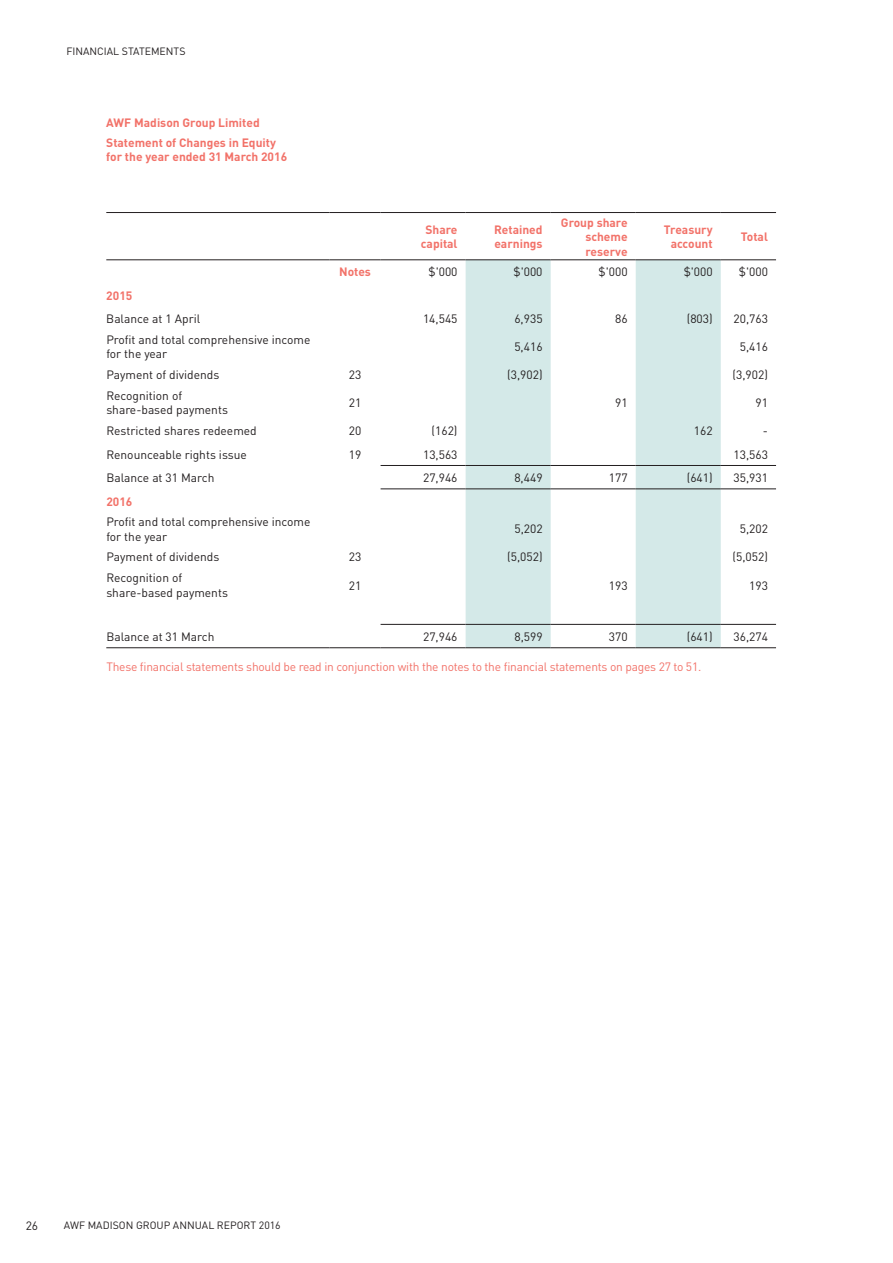
<style>
.page{position:relative;width:893px;height:1263px;background:#fff}
.page>*{position:absolute;margin:0;border:0;box-sizing:border-box;transform-origin:0 0}
.t1{font:12px/14.4px "DIN";color:#231f20}
.t2{font:700 12px/14.4px "DIN";color:#f27269}
.t3{font:12px "DIN";letter-spacing:-.02em;color:#f27269}
.t4{font:10.5px "DIN";color:#231f20}
</style>
<div class="page">
<svg style="left:466px;top:260px;width:255px;height:387px;fill:#d4e9e8"></svg>
<hr style="left:106px;top:212px;width:224px;height:1px;background:#231f20">
<hr style="left:330px;top:212px;width:51px;height:1px;background:#231f20">
<hr style="left:381px;top:212px;width:85px;height:1px;background:#231f20">
<hr style="left:466px;top:212px;width:85px;height:1px;background:#231f20">
<hr style="left:551px;top:212px;width:85px;height:1px;background:#231f20">
<hr style="left:636px;top:212px;width:85px;height:1px;background:#231f20">
<hr style="left:721px;top:212px;width:55px;height:1px;background:#231f20">
<hr style="left:106px;top:259px;width:224px;height:1px;background:#231f20">
<hr style="left:330px;top:259px;width:51px;height:1px;background:#231f20">
<hr style="left:381px;top:259px;width:85px;height:1px;background:#231f20">
<hr style="left:466px;top:259px;width:85px;height:1px;background:#231f20">
<hr style="left:551px;top:259px;width:85px;height:1px;background:#231f20">
<hr style="left:636px;top:259px;width:85px;height:1px;background:#231f20">
<hr style="left:721px;top:259px;width:55px;height:1px;background:#231f20">
<hr style="left:106px;top:647px;width:224px;height:1px;background:#231f20">
<hr style="left:330px;top:647px;width:51px;height:1px;background:#231f20">
<hr style="left:381px;top:647px;width:85px;height:1px;background:#231f20">
<hr style="left:466px;top:647px;width:85px;height:1px;background:#231f20">
<hr style="left:551px;top:647px;width:85px;height:1px;background:#231f20">
<hr style="left:636px;top:647px;width:85px;height:1px;background:#231f20">
<hr style="left:721px;top:647px;width:55px;height:1px;background:#231f20">
<hr style="left:381px;top:624px;width:85px;height:1px;background:#231f20">
<hr style="left:466px;top:624px;width:85px;height:1px;background:#231f20">
<hr style="left:551px;top:624px;width:85px;height:1px;background:#231f20">
<hr style="left:636px;top:624px;width:85px;height:1px;background:#231f20">
<hr style="left:721px;top:624px;width:55px;height:1px;background:#231f20">
<hr style="left:381px;top:489px;width:85px;height:1px;background:#231f20">
<hr style="left:466px;top:489px;width:85px;height:1px;background:#231f20">
<hr style="left:551px;top:489px;width:85px;height:1px;background:#231f20">
<hr style="left:636px;top:489px;width:85px;height:1px;background:#231f20">
<hr style="left:721px;top:489px;width:55px;height:1px;background:#231f20">
<hr style="left:381px;top:465px;width:85px;height:1px;background:#231f20">
<hr style="left:466px;top:465px;width:85px;height:1px;background:#231f20">
<hr style="left:551px;top:465px;width:85px;height:1px;background:#231f20">
<hr style="left:636px;top:465px;width:85px;height:1px;background:#231f20">
<hr style="left:721px;top:465px;width:55px;height:1px;background:#231f20">
<p class="t4" style="left:66px;top:45px;width:121px">FINANCIAL STATEMENTS</p>
<p class="t2" style="left:106px;top:112px;width:171px;line-height:19.8px">AWF Madison Group Limited<br>Statement of Changes in Equity</p>
<p class="t2" style="left:106px;top:149px;width:182px">for the year ended 31 March 2016</p>
<p class="t2" style="left:421px;top:222px;width:38px;text-align:center">Share capital</p>
<p class="t2" style="left:494px;top:222px;width:50px">Retained earnings</p>
<p class="t2" style="left:585px;top:215px;width:44px;text-align:justify;text-indent:-24px">Group share scheme reserve</p>
<p class="t2" style="left:664px;top:222px;width:50px;text-align:center">Treasury account</p>
<p class="t2" style="left:741px;top:229px;width:29px">Total</p>
<p class="t2" style="left:339px;top:264px;width:33px">Notes</p>
<p class="t1" style="left:428px;top:265px;width:31px">$'000</p>
<p class="t1" style="left:514px;top:265px;width:31px">$'000</p>
<p class="t1" style="left:599px;top:265px;width:31px">$'000</p>
<p class="t1" style="left:684px;top:265px;width:31px">$'000</p>
<p class="t1" style="left:739px;top:265px;width:31px">$'000</p>
<p class="t2" style="left:106px;top:288px;width:28px">2015</p>
<p class="t1" style="left:106px;top:311px;width:96px">Balance at 1 April</p>
<p class="t1" style="left:423px;top:311px;width:36px">14,545</p>
<p class="t1" style="left:514px;top:311px;width:30px">6,935</p>
<p class="t1" style="left:615px;top:311px;width:14px">86</p>
<p class="t1" style="left:687px;top:311px;width:27px">(803)</p>
<p class="t1" style="left:733px;top:311px;width:36px">20,763</p>
<p class="t1" style="left:106px;top:332px;width:206px">Profit and total comprehensive income for the year</p>
<p class="t1" style="left:514px;top:339px;width:30px">5,416</p>
<p class="t1" style="left:740px;top:339px;width:30px">5,416</p>
<p class="t1" style="left:106px;top:367px;width:114px">Payment of dividends</p>
<p class="t1" style="left:349px;top:367px;width:14px">23</p>
<p class="t1" style="left:507px;top:367px;width:37px">(3,902)</p>
<p class="t1" style="left:733px;top:367px;width:37px">(3,902)</p>
<p class="t1" style="left:106px;top:388px;width:123px">Recognition of share-based payments</p>
<p class="t1" style="left:349px;top:395px;width:14px">21</p>
<p class="t1" style="left:615px;top:395px;width:14px">91</p>
<p class="t1" style="left:755px;top:395px;width:14px">91</p>
<p class="t1" style="left:106px;top:423px;width:152px">Restricted shares redeemed</p>
<p class="t1" style="left:349px;top:423px;width:14px">20</p>
<p class="t1" style="left:432px;top:423px;width:27px">(162)</p>
<p class="t1" style="left:694px;top:423px;width:20px">162</p>
<p class="t1" style="left:763px;top:423px;width:7px">-</p>
<p class="t1" style="left:106px;top:447px;width:142px">Renounceable rights issue</p>
<p class="t1" style="left:349px;top:447px;width:14px">19</p>
<p class="t1" style="left:423px;top:447px;width:36px">13,563</p>
<p class="t1" style="left:733px;top:447px;width:36px">13,563</p>
<p class="t1" style="left:106px;top:470px;width:110px">Balance at 31 March</p>
<p class="t1" style="left:423px;top:470px;width:36px">27,946</p>
<p class="t1" style="left:514px;top:470px;width:30px">8,449</p>
<p class="t1" style="left:609px;top:470px;width:20px">177</p>
<p class="t1" style="left:687px;top:470px;width:27px">(641)</p>
<p class="t1" style="left:733px;top:470px;width:36px">35,931</p>
<p class="t2" style="left:106px;top:493px;width:28px">2016</p>
<p class="t1" style="left:106px;top:514px;width:206px">Profit and total comprehensive income for the year</p>
<p class="t1" style="left:514px;top:522px;width:30px">5,202</p>
<p class="t1" style="left:740px;top:522px;width:30px">5,202</p>
<p class="t1" style="left:106px;top:550px;width:114px">Payment of dividends</p>
<p class="t1" style="left:349px;top:550px;width:14px">23</p>
<p class="t1" style="left:507px;top:550px;width:37px">(5,052)</p>
<p class="t1" style="left:733px;top:550px;width:37px">(5,052)</p>
<p class="t1" style="left:106px;top:570px;width:123px">Recognition of share-based payments</p>
<p class="t1" style="left:349px;top:578px;width:14px">21</p>
<p class="t1" style="left:609px;top:578px;width:20px">193</p>
<p class="t1" style="left:749px;top:578px;width:20px">193</p>
<p class="t1" style="left:106px;top:629px;width:110px">Balance at 31 March</p>
<p class="t1" style="left:423px;top:629px;width:36px">27,946</p>
<p class="t1" style="left:514px;top:629px;width:30px">8,599</p>
<p class="t1" style="left:609px;top:629px;width:20px">370</p>
<p class="t1" style="left:687px;top:629px;width:27px">(641)</p>
<p class="t1" style="left:733px;top:629px;width:36px">36,274</p>
<p class="t3" style="left:106px;top:659px;width:596px">These financial statements should be read in conjunction with the notes to the financial statements on pages 27 to 51.</p>
<p class="t1" style="left:26px;top:1219px;width:14px">26</p>
<p class="t4" style="left:64px;top:1219px;width:219px">AWF MADISON GROUP ANNUAL REPORT 2016</p>
</div>
